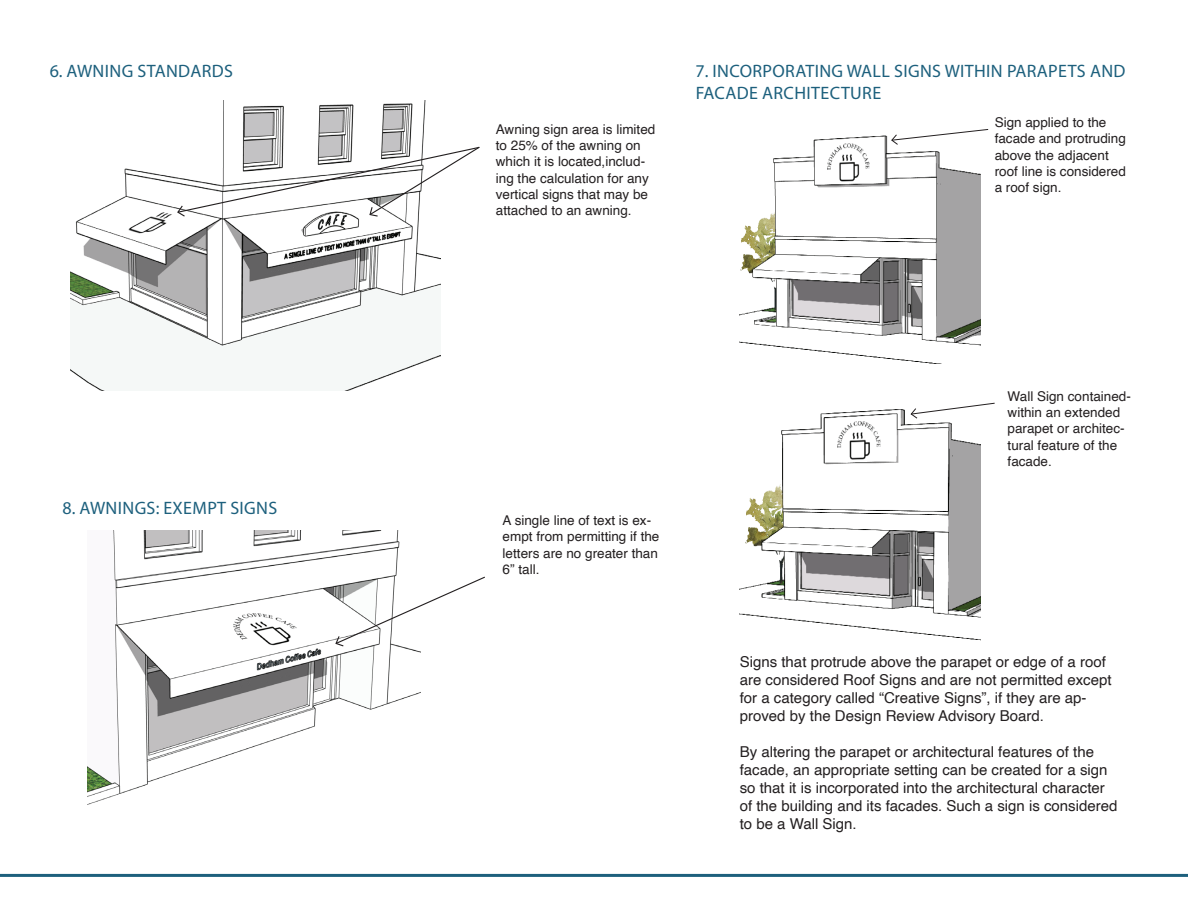
<style>
.page{position:relative;width:1188px;height:918px;background:#fff}
.page>*{position:absolute;margin:0;border:0;box-sizing:border-box;transform-origin:0 0}
.t1{font:18px/21.6px "Myriad Pro";letter-spacing:.02em;color:#1d607d}
.t2{font:15px/18px "Helvetica";color:#231f20}
.t3{font:13.5px/16.2px "Helvetica";color:#231f20}
</style>
<div class="page">
<hr style="left:0;top:874px;width:1188px;height:3px;background:#1d607d">
<img style="left:70px;top:100px;width:370px;height:290px">
<svg style="left:176px;top:146px;width:304px;height:72px"></svg>
<img style="left:87px;top:530px;width:333px;height:274px">
<svg style="left:335px;top:576px;width:150px;height:71px"></svg>
<img style="left:740px;top:135px;width:241px;height:229px">
<img style="left:740px;top:409px;width:241px;height:232px">
<svg style="left:910px;top:402px;width:85px;height:17px"></svg>
<svg style="left:891px;top:129px;width:98px;height:16px"></svg>
<p class="t1" style="left:50px;top:60px;width:185px">6. AWNING STANDARDS</p>
<p class="t1" style="left:63px;top:496px;width:216px">8. AWNINGS: EXEMPT SIGNS</p>
<p class="t3" style="left:496px;top:121px;width:161px">Awning sign area is limited to 25% of the awning on which it is located,includ&shy;ing the calculation for any vertical signs that may be attached to an awning.</p>
<p class="t1" style="left:696px;top:60px;width:432px">7. INCORPORATING WALL SIGNS WITHIN PARAPETS AND<br>FACADE ARCHITECTURE</p>
<p class="t3" style="left:995px;top:115px;width:133px">Sign applied to the facade and protruding above the adjacent roof line is considered a roof sign.</p>
<p class="t3" style="left:503px;top:513px;width:158px">A single line of text is ex&shy;empt from permitting if the letters are no greater than<br>6” tall.</p>
<p class="t3" style="left:1008px;top:389px;width:125px">Wall Sign contained&shy;within an extended parapet or architec&shy;tural feature of the facade.</p>
<p class="t2" style="left:740px;top:653px;width:373px">Signs that protrude above the parapet or edge of a roof are considered Roof Signs and are not permitted except for a category called “Creative Signs”, if they are ap&shy;proved by the Design Review Advisory Board.</p>
<p class="t2" style="left:740px;top:743px;width:379px">By altering the parapet or architectural features of the facade, an appropriate setting can be created for a sign so that it is incorporated into the architectural character of the building and its facades. Such a sign is considered to be a Wall Sign.</p>
</div>
